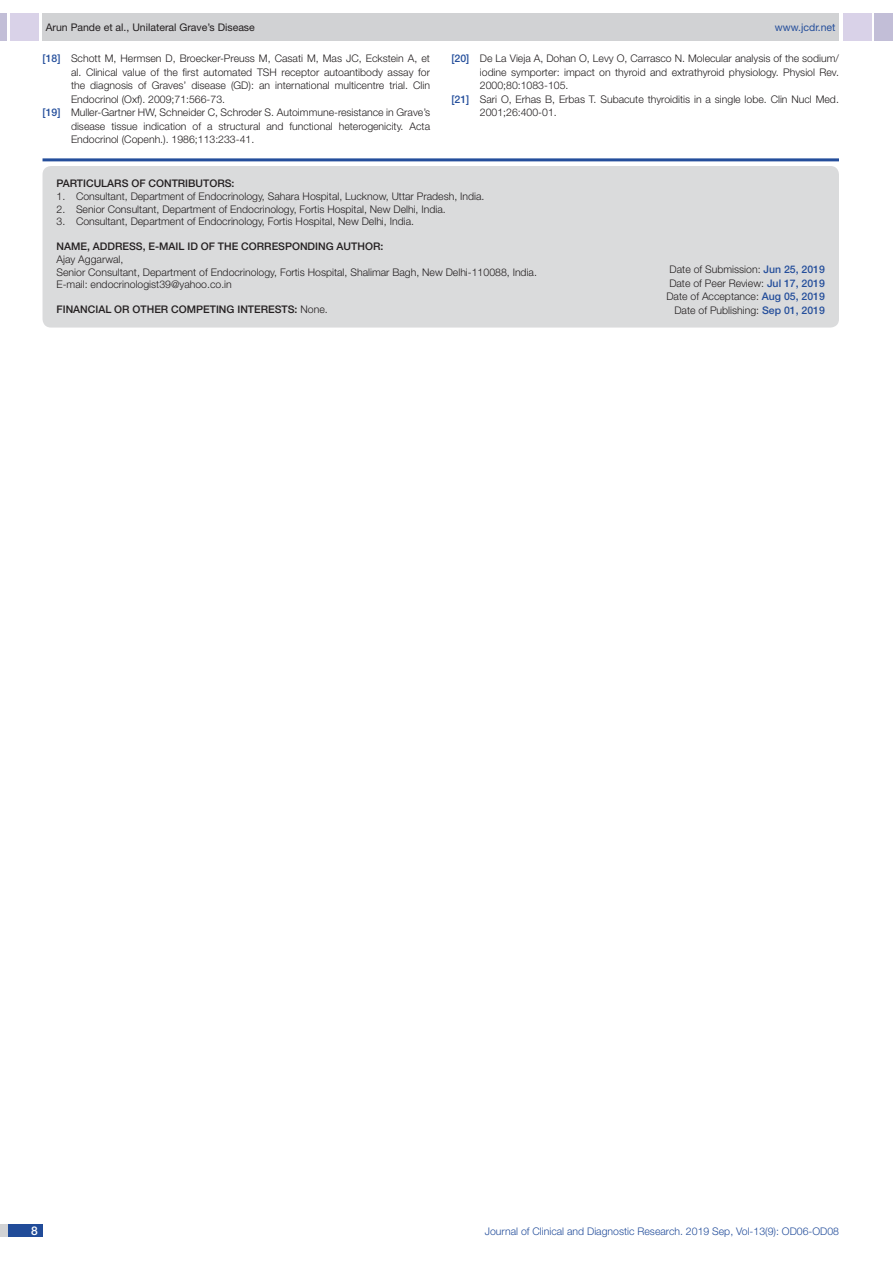
<style>
.page{position:relative;width:893px;height:1263px;background:#fff}
.page>*{position:absolute;margin:0;border:0;box-sizing:border-box;transform-origin:0 0}
.t1{font:500 12px "Helvetica Neue";color:#fff}
.Partic_Contri_Txt{font:300 10.5px "Helvetica Neue";color:#231f20}
.Partic_Contri_Head{font:500 10.5px "Helvetica Neue";color:#231f20}
.t2{font:300 10.5px "Helvetica Neue";color:#244e9b}
.t3{font:10.5px "Helvetica Neue";color:#231f20}
.t4{font:10.5px "Helvetica Neue";color:#244e9b}
.Partic_Contri_Head-2{font:300 10.5px "Helvetica Neue";color:#231f20}
.s1{font-weight:500;color:#244e9b}
.s2{font-weight:500}
</style>
<div class="page">
<div style="left:0;top:13px;width:7px;height:28px;background:#c2bed7"></div>
<div style="left:10px;top:13px;width:29px;height:28px;background:#d9d2e8"></div>
<div style="left:43px;top:13px;width:796px;height:28px;background:#d1d2d4"></div>
<div style="left:875px;top:13px;width:18px;height:28px;background:#c2bed7"></div>
<div style="left:843px;top:13px;width:29px;height:28px;background:#d9d2e8"></div>
<div style="left:0;top:1224px;width:43px;height:13px;background:#d1d2d4"></div>
<div style="left:8px;top:1224px;width:35px;height:13px;background:#214c99"></div>
<hr style="left:43px;top:158px;width:796px;height:3px;background:#244e9b">
<div style="left:43px;top:166px;width:796px;height:162px;background:#dadbdc;border-radius:9px"></div>
<p class="t3" style="left:46px;top:21px;width:211px">Arun Pande et al., Unilateral Grave’s Disease</p>
<p class="t4" style="left:775px;top:21px;width:62px">www.jcdr.net</p>
<p class="Partic_Contri_Txt" style="left:43px;top:52px;width:389px"><span class="s1">[18]</span> Schott M, Hermsen D, Broecker-Preuss M, Casati M, Mas JC, Eckstein A, et</p>
<p class="Partic_Contri_Txt" style="left:71px;top:66px;width:361px">al. Clinical value of the first automated TSH receptor autoantibody assay for</p>
<p class="Partic_Contri_Txt" style="left:71px;top:79px;width:361px">the diagnosis of Graves’ disease (GD): an international multicentre trial. Clin</p>
<p class="Partic_Contri_Txt" style="left:71px;top:93px;width:156px">Endocrinol (Oxf). 2009;71:566-73.</p>
<p class="Partic_Contri_Txt" style="left:43px;top:106px;width:389px"><span class="s1">[19]</span> Muller-Gartner HW, Schneider C, Schroder S. Autoimmune-resistance in Grave’s</p>
<p class="Partic_Contri_Txt" style="left:71px;top:120px;width:361px">disease tissue indication of a structural and functional heterogenicity. Acta</p>
<p class="Partic_Contri_Txt" style="left:71px;top:133px;width:185px">Endocrinol (Copenh.). 1986;113:233-41.</p>
<p class="Partic_Contri_Txt" style="left:451px;top:52px;width:389px"><span class="s1">[20]</span> De La Vieja A, Dohan O, Levy O, Carrasco N. Molecular analysis of the sodium/</p>
<p class="Partic_Contri_Txt" style="left:480px;top:66px;width:361px">iodine symporter: impact on thyroid and extrathyroid physiology. Physiol Rev.</p>
<p class="Partic_Contri_Txt" style="left:480px;top:79px;width:90px">2000;80:1083-105.</p>
<p class="Partic_Contri_Txt" style="left:451px;top:93px;width:389px"><span class="s1">[21]</span> Sari O, Erhas B, Erbas T. Subacute thyroiditis in a single lobe. Clin Nucl Med.</p>
<p class="Partic_Contri_Txt" style="left:480px;top:106px;width:78px">2001;26:400-01.</p>
<p class="Partic_Contri_Head" style="left:57px;top:177px;width:179px">PARTICULARS OF CONTRIBUTORS:</p>
<p class="Partic_Contri_Txt" style="left:57px;top:190px;width:429px">1. Consultant, Department of Endocrinology, Sahara Hospital, Lucknow, Uttar Pradesh, India.</p>
<p class="Partic_Contri_Txt" style="left:57px;top:202px;width:391px">2. Senior Consultant, Department of Endocrinology, Fortis Hospital, New Delhi, India.</p>
<p class="Partic_Contri_Txt" style="left:57px;top:215px;width:359px">3. Consultant, Department of Endocrinology, Fortis Hospital, New Delhi, India.</p>
<p class="Partic_Contri_Head" style="left:57px;top:240px;width:52px">NAME, ADDRE</p>
<p class="Partic_Contri_Head" style="left:129px;top:240px;width:128px">SS, E-MAIL ID OF THE CORRE</p>
<p class="Partic_Contri_Head" style="left:278px;top:240px;width:23px">SPOND</p>
<p class="Partic_Contri_Head" style="left:315px;top:240px;width:51px">ING AUTHOR</p>
<p class="Partic_Contri_Head" style="left:380px;top:240px;width:4px">:</p>
<p class="Partic_Contri_Txt" style="left:57px;top:253px;width:68px">Ajay Aggarwal,</p>
<p class="Partic_Contri_Txt" style="left:57px;top:265px;width:482px">Senior Consultant, Department of Endocrinology, Fortis Hospital, Shalimar Bagh, New Delhi-110088, India.</p>
<p class="Partic_Contri_Txt" style="left:57px;top:278px;width:177px">E-mail: endocrinologist39@yahoo.co.in</p>
<p class="Partic_Contri_Head" style="left:57px;top:303px;width:99px">Financial OR OTHER</p>
<p class="Partic_Contri_Head" style="left:171px;top:303px;width:91px">COMPETING INTERE</p>
<p class="Partic_Contri_Head-2" style="left:275px;top:303px;width:54px"><span class="s2">STS:</span> None.</p>
<p class="Partic_Contri_Txt" style="left:670px;top:263px;width:157px">Date of Submission: <span class="s1">Jun 25, 2019</span></p>
<p class="Partic_Contri_Txt" style="left:669px;top:276px;width:157px">Date of Peer Review: <span class="s1">Jul 17, 2019</span></p>
<p class="Partic_Contri_Txt" style="left:666px;top:290px;width:160px">Date of Acceptance: <span class="s1">Aug 05, 2019</span></p>
<p class="Partic_Contri_Txt" style="left:674px;top:303px;width:152px">Date of Publishing: <span class="s1">Sep 01, 2019</span></p>
<p class="t1" style="left:31px;top:1223px;width:8px">8</p>
<p class="t2" style="left:485px;top:1225px;width:356px">Journal of Clinical and Diagnostic Research. 2019 Sep, Vol-13(9): OD06-OD08</p>
</div>
